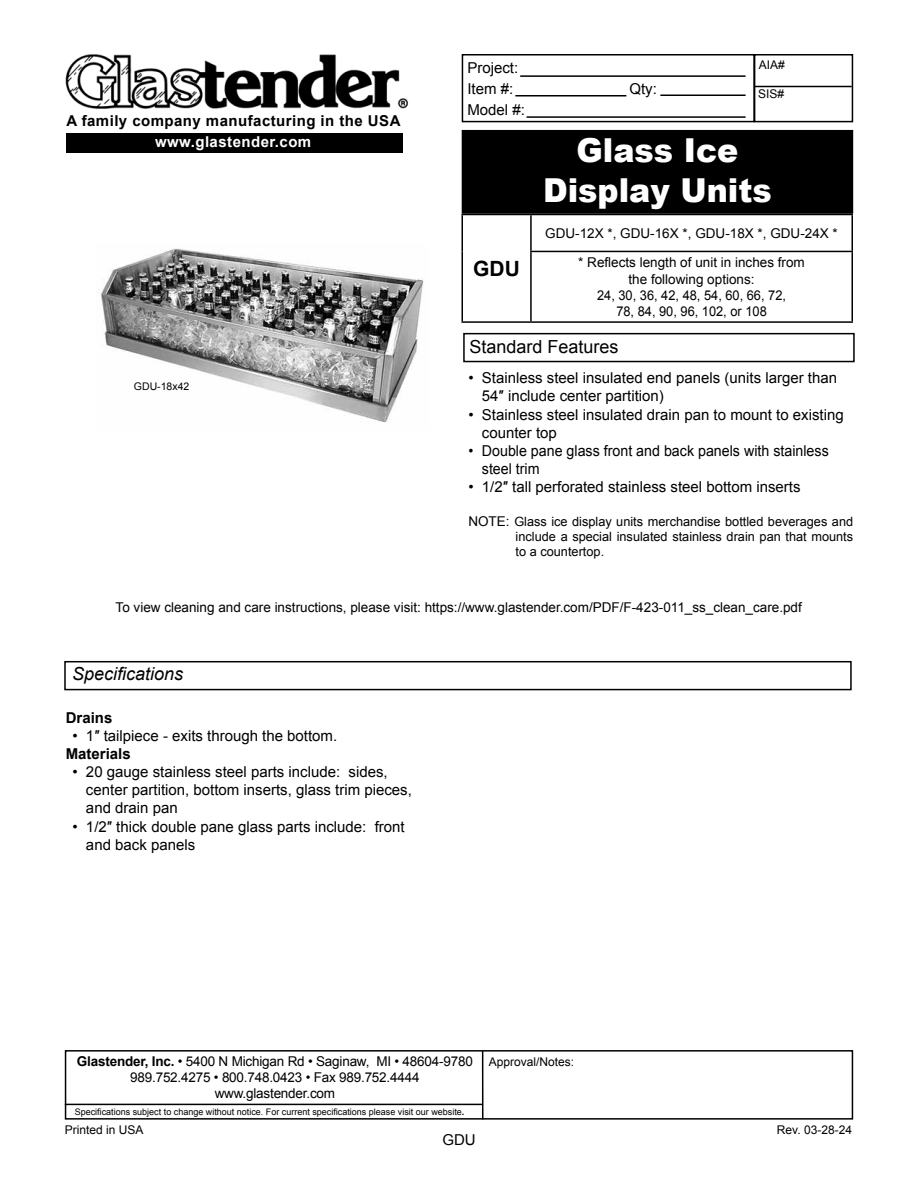
<style>
.page{position:relative;width:918px;height:1188px;background:#fff}
.page>*{position:absolute;margin:0;border:0;box-sizing:border-box;transform-origin:0 0}
.t1{font:900 33px/39.6px "Arial";color:#fff;text-align:center;scale:.96 1}
.t2{font:700 21px "Arial";color:#000}
.t3{font:18px "Arial";color:#000}
.t4{font:italic 18px "Arial";color:#000}
.t5{font:15px/18.1px "Arial";color:#000}
.t6{font:15px/18px "Arial";color:#000;scale:.95 1}
.t7{font:700 15px "Arial";letter-spacing:.03em;color:#000}
.t8{font:700 15px "Arial";letter-spacing:.03em;color:#fff}
.t9{font:700 15px "Arial";color:#000}
.t10{font:13.5px/16.2px "Arial";color:#000;text-align:center}
.t11{font:12.75px/15px "Arial";color:#000;text-align:justify}
.t12{font:12px "Arial";color:#000}
.t13{font:10.5px "Arial";color:#000}
.t14{font:9px "Arial";color:#000}
.s1{font-size:13.5px}
.s2{font-weight:700}
</style>
<div class="page">
<div style="left:462px;top:131px;width:390px;height:82px;background:#000"></div>
<div style="left:462px;top:130px;width:391px;height:84px;border:2px solid #000"></div>
<div style="left:65px;top:1050px;width:788px;height:70px;border:2px solid #000"></div>
<hr style="left:482px;top:1051px;width:1px;height:68px;background:#000">
<hr style="left:65px;top:1104px;width:418px;height:1px;background:#000">
<div style="left:462px;top:54px;width:293px;height:68px;border:2px solid #000"></div>
<hr style="left:520px;top:75px;width:226px;height:2px;background:#000">
<hr style="left:515px;top:95px;width:111px;height:1px;background:#000">
<hr style="left:660px;top:94px;width:86px;height:2px;background:#000">
<hr style="left:527px;top:116px;width:219px;height:2px;background:#000">
<div style="left:754px;top:54px;width:99px;height:68px;border:2px solid #000"></div>
<hr style="left:754px;top:86px;width:98px;height:1px;background:#000">
<img style="left:65px;top:54px;width:343px;height:55px">
<div style="left:66px;top:133px;width:337px;height:20px;background:#000"></div>
<img style="left:101px;top:248px;width:323px;height:175px">
<div style="left:463px;top:333px;width:392px;height:29px;border:2px solid #000"></div>
<div style="left:64px;top:661px;width:788px;height:29px;border:2px solid #000"></div>
<hr style="left:461px;top:214px;width:70px;height:1px;background:#000">
<hr style="left:461px;top:215px;width:2px;height:36px;background:#000">
<hr style="left:531px;top:214px;width:322px;height:1px;background:#000">
<hr style="left:530px;top:215px;width:2px;height:36px;background:#000">
<hr style="left:851px;top:215px;width:2px;height:36px;background:#000">
<hr style="left:461px;top:251px;width:2px;height:70px;background:#000">
<hr style="left:530px;top:251px;width:323px;height:1px;background:#000">
<hr style="left:530px;top:252px;width:2px;height:69px;background:#000">
<hr style="left:851px;top:252px;width:2px;height:69px;background:#000">
<hr style="left:461px;top:321px;width:70px;height:2px;background:#000">
<hr style="left:531px;top:321px;width:322px;height:2px;background:#000">
<p class="t5" style="left:467px;top:57px;width:52px;line-height:21px">Project:<br>Item #:</p>
<p class="t5" style="left:629px;top:80px;width:29px">Qty:</p>
<p class="t12" style="left:759px;top:57px;width:28px">AIA#</p>
<p class="t12" style="left:758px;top:86px;width:28px">SIS#</p>
<p class="t5" style="left:467px;top:101px;width:59px">Model #:</p>
<p class="t7" style="left:66px;top:110px;width:336px">A family company manufacturing in the USA</p>
<p class="t8" style="left:155px;top:131px;width:158px">www.glastender.com</p>
<h1 class="t1" style="left:543px;top:129px;width:240px">Glass Ice<br>Display Units</h1>
<h2 class="t2" style="left:473px;top:255px;width:48px">GDU</h2>
<p class="t10" style="left:545px;top:219px;width:294px;line-height:29.4px">GDU-12X *, GDU-16X *, GDU-18X *, GDU-24X * * Reflects length of unit in inches from</p>
<p class="t10" style="left:597px;top:271px;width:190px">the following options:<br>24, 30, 36, 42, 48, 54, 60, 66, 72,<br>78, 84, 90, 96, 102, or 108</p>
<p class="t13" style="left:134px;top:380px;width:57px">GDU-18x42</p>
<p class="t3" style="left:469px;top:335px;width:151px">Standard Features</p>
<p class="t5" style="left:482px;top:369px;width:357px;text-indent:-14px">• Stainless steel insulated end panels (units larger than<br>54″ include center partition)</p>
<p class="t5" style="left:482px;top:405px;width:363px;text-indent:-14px">• Stainless steel insulated drain pan to mount to existing counter top</p>
<p class="t6" style="left:482px;top:442px;width:367px;text-indent:-13px">• Double pane glass front and back panels with stainless steel trim</p>
<p class="t5" style="left:468px;top:478px;width:334px">• 1/2″ tall perforated stainless steel bottom inserts</p>
<p class="t11" style="left:516px;top:514px;width:339px;text-indent:-47px"><span class="s1">NOTE:</span> Glass ice display units merchandise bottled beverages and include a special insulated stainless drain pan that mounts to a countertop.</p>
<p class="t10" style="left:116px;top:599px;width:688px">To view cleaning and care instructions, please visit: https://www.glastender.com/PDF/F-423-011_ss_clean_care.pdf</p>
<p class="t4" style="left:72px;top:662px;width:113px">Specifications</p>
<p class="t7" style="left:66px;top:708px;width:48px">Drains</p>
<p class="t5" style="left:72px;top:727px;width:266px">• 1″ tailpiece - exits through the bottom.</p>
<p class="t9" style="left:66px;top:744px;width:67px">Materials</p>
<p class="t5" style="left:86px;top:763px;width:327px;text-indent:-14px">• 20 gauge stainless steel parts include: sides, center partition, bottom inserts, glass trim pieces, and drain pan</p>
<p class="t5" style="left:86px;top:817px;width:320px;text-indent:-14px">• 1/2″ thick double pane glass parts include: front and back panels</p>
<p class="t10" style="left:77px;top:1053px;width:397px"><span class="s2">Glastender, Inc.</span> • 5400 N Michigan Rd • Saginaw, MI • 48604-9780<br>989.752.4275 • 800.748.0423 • Fax 989.752.4444 www.glastender.com</p>
<p class="t12" style="left:489px;top:1054px;width:87px">Approval/Notes:</p>
<p class="t14" style="left:75px;top:1106px;width:391px">Specifications subject to change without notice. For current specifications please visit our website<span class="s2">.</span></p>
<p class="t12" style="left:65px;top:1122px;width:80px">Printed in USA</p>
<p class="t5" style="left:442px;top:1131px;width:35px">GDU</p>
<p class="t12" style="left:777px;top:1122px;width:77px">Rev. 03-28-24</p>
</div>
